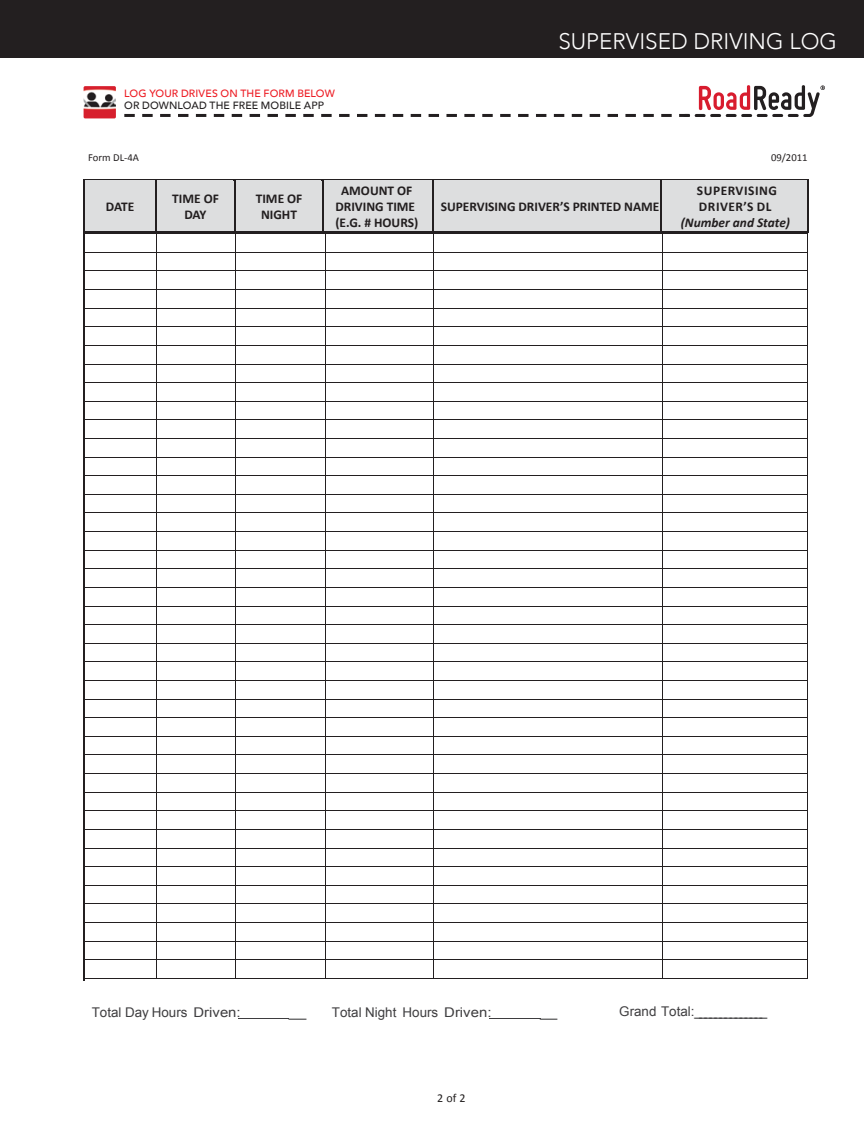
<style>
.page{position:relative;width:864px;height:1134px;background:#fff}
.page>*{position:absolute;margin:0;border:0;box-sizing:border-box;transform-origin:0 0}
.t1{font:300 22.5px "Avenir";color:#fff}
.t2{font:700 13.35px/16px "Calibri";color:#221e1f;text-align:center}
.t3{font:13.35px "Arial";color:#3f3e40}
.t4{font:700 13.35px/16px "Calibri";letter-spacing:.04em;color:#221e1f}
.t5{font:italic 700 13.35px "Calibri";color:#221e1f}
.t6{font:13.35px "Arial";color:#3f3e40;scale:2.29 1}
.t7{font:13.35px "Arial";color:#3f3e40;scale:2.24 1}
.t8{font:12px "Calibri";color:#221f1f}
.t9{font:10.65px "Calibri";color:#221e1f}
.t10{font:500 10.5px "Avenir";letter-spacing:.01em;color:#ed1c24}
.t11{font:500 10.5px "Avenir";letter-spacing:.01em;color:#231f20}
</style>
<div class="page">
<div style="left:0;top:0;width:864px;height:58px;background:#231f20"></div>
<div style="left:84px;top:215px;width:72px;height:17px;background:#dddedf"></div>
<div style="left:84px;top:180px;width:72px;height:18px;background:#dddedf"></div>
<div style="left:84px;top:198px;width:72px;height:17px;background:#dddedf"></div>
<div style="left:157px;top:222px;width:77px;height:10px;background:#dddedf"></div>
<div style="left:157px;top:180px;width:77px;height:10px;background:#dddedf"></div>
<div style="left:157px;top:190px;width:77px;height:16px;background:#dddedf"></div>
<div style="left:157px;top:206px;width:77px;height:16px;background:#dddedf"></div>
<div style="left:236px;top:223px;width:86px;height:9px;background:#dddedf"></div>
<div style="left:236px;top:180px;width:86px;height:10px;background:#dddedf"></div>
<div style="left:236px;top:190px;width:86px;height:17px;background:#dddedf"></div>
<div style="left:236px;top:207px;width:86px;height:16px;background:#dddedf"></div>
<hr style="left:324px;top:230px;width:108px;height:2px;background:#dddedf">
<div style="left:324px;top:180px;width:108px;height:18px;background:#dddedf"></div>
<div style="left:324px;top:198px;width:108px;height:16px;background:#dddedf"></div>
<div style="left:324px;top:214px;width:108px;height:16px;background:#dddedf"></div>
<div style="left:434px;top:215px;width:226px;height:17px;background:#dddedf"></div>
<div style="left:434px;top:180px;width:226px;height:35px;background:#dddedf"></div>
<hr style="left:662px;top:230px;width:145px;height:2px;background:#dddedf">
<div style="left:662px;top:180px;width:145px;height:18px;background:#dddedf"></div>
<div style="left:662px;top:198px;width:145px;height:16px;background:#dddedf"></div>
<div style="left:662px;top:214px;width:145px;height:16px;background:#dddedf"></div>
<hr style="left:84px;top:179px;width:72px;height:1px;background:#231f20">
<hr style="left:157px;top:179px;width:77px;height:1px;background:#231f20">
<hr style="left:234px;top:179px;width:88px;height:1px;background:#231f20">
<hr style="left:322px;top:179px;width:110px;height:1px;background:#231f20">
<hr style="left:432px;top:179px;width:228px;height:1px;background:#231f20">
<hr style="left:660px;top:179px;width:147px;height:1px;background:#231f20">
<hr style="left:83px;top:180px;width:1px;height:52px;background:#231f20">
<hr style="left:156px;top:180px;width:1px;height:52px;background:#231f20">
<hr style="left:234px;top:180px;width:2px;height:52px;background:#231f20">
<hr style="left:322px;top:180px;width:2px;height:52px;background:#231f20">
<hr style="left:432px;top:180px;width:2px;height:52px;background:#231f20">
<hr style="left:660px;top:180px;width:2px;height:52px;background:#231f20">
<hr style="left:807px;top:180px;width:2px;height:52px;background:#231f20">
<hr style="left:84px;top:233px;width:724px;height:1px;background:#231f20">
<hr style="left:84px;top:252px;width:724px;height:1px;background:#231f20">
<hr style="left:84px;top:271px;width:724px;height:1px;background:#231f20">
<hr style="left:84px;top:289px;width:724px;height:1px;background:#231f20">
<hr style="left:84px;top:308px;width:724px;height:1px;background:#231f20">
<hr style="left:84px;top:326px;width:724px;height:1px;background:#231f20">
<hr style="left:84px;top:345px;width:724px;height:1px;background:#231f20">
<hr style="left:84px;top:364px;width:724px;height:1px;background:#231f20">
<hr style="left:84px;top:382px;width:724px;height:1px;background:#231f20">
<hr style="left:84px;top:401px;width:724px;height:1px;background:#231f20">
<hr style="left:84px;top:420px;width:724px;height:1px;background:#231f20">
<hr style="left:84px;top:438px;width:724px;height:1px;background:#231f20">
<hr style="left:84px;top:457px;width:724px;height:1px;background:#231f20">
<hr style="left:84px;top:475px;width:724px;height:1px;background:#231f20">
<hr style="left:84px;top:494px;width:724px;height:1px;background:#231f20">
<hr style="left:84px;top:513px;width:724px;height:1px;background:#231f20">
<hr style="left:84px;top:531px;width:724px;height:1px;background:#231f20">
<hr style="left:84px;top:550px;width:724px;height:1px;background:#231f20">
<hr style="left:84px;top:568px;width:724px;height:1px;background:#231f20">
<hr style="left:84px;top:587px;width:724px;height:1px;background:#231f20">
<hr style="left:84px;top:606px;width:724px;height:1px;background:#231f20">
<hr style="left:84px;top:624px;width:724px;height:1px;background:#231f20">
<hr style="left:84px;top:643px;width:724px;height:1px;background:#231f20">
<hr style="left:84px;top:662px;width:724px;height:1px;background:#231f20">
<hr style="left:84px;top:680px;width:724px;height:1px;background:#231f20">
<hr style="left:84px;top:699px;width:724px;height:1px;background:#231f20">
<hr style="left:84px;top:717px;width:724px;height:1px;background:#231f20">
<hr style="left:84px;top:736px;width:724px;height:1px;background:#231f20">
<hr style="left:84px;top:755px;width:724px;height:1px;background:#231f20">
<hr style="left:84px;top:773px;width:724px;height:1px;background:#231f20">
<hr style="left:84px;top:792px;width:724px;height:1px;background:#231f20">
<hr style="left:84px;top:810px;width:724px;height:1px;background:#231f20">
<hr style="left:84px;top:829px;width:724px;height:1px;background:#231f20">
<hr style="left:84px;top:848px;width:724px;height:1px;background:#231f20">
<hr style="left:84px;top:866px;width:724px;height:1px;background:#231f20">
<hr style="left:84px;top:885px;width:724px;height:1px;background:#231f20">
<hr style="left:84px;top:904px;width:724px;height:1px;background:#231f20">
<hr style="left:84px;top:922px;width:724px;height:1px;background:#231f20">
<hr style="left:84px;top:941px;width:724px;height:1px;background:#231f20">
<hr style="left:84px;top:959px;width:724px;height:1px;background:#231f20">
<hr style="left:84px;top:978px;width:73px;height:1px;background:#231f20">
<svg style="left:157px;top:270px;width:1px;height:635px"></svg>
<hr style="left:157px;top:978px;width:78px;height:1px;background:#231f20">
<svg style="left:235px;top:234px;width:1px;height:745px"></svg>
<hr style="left:236px;top:978px;width:89px;height:1px;background:#231f20">
<svg style="left:325px;top:234px;width:1px;height:745px"></svg>
<hr style="left:326px;top:978px;width:107px;height:1px;background:#231f20">
<svg style="left:433px;top:234px;width:1px;height:745px"></svg>
<hr style="left:434px;top:978px;width:228px;height:1px;background:#231f20">
<svg style="left:662px;top:234px;width:1px;height:745px"></svg>
<hr style="left:663px;top:978px;width:144px;height:1px;background:#231f20">
<svg style="left:807px;top:234px;width:1px;height:745px"></svg>
<svg style="left:83px;top:232px;width:2px;height:746px"></svg>
<hr style="left:84px;top:232px;width:725px;height:1px;background:#231f20">
<hr style="left:83px;top:233px;width:1px;height:748px;background:#231f20">
<hr style="left:238px;top:1018px;width:51px;height:1px;background:#3e3d3f">
<hr style="left:489px;top:1018px;width:51px;height:1px;background:#3e3d3f">
<svg style="left:696px;top:85px;width:129px;height:32px"></svg>
<svg style="left:124px;top:114px;width:566px;height:3px"></svg>
<img style="left:84px;top:86px;width:32px;height:32px">
<p class="t10" style="left:124px;top:84px;width:212px">LOG YOUR DRIVES ON THE FORM BELOW</p>
<p class="t11" style="left:124px;top:96px;width:201px">OR DOWNLOAD THE FREE MOBILE APP</p>
<h1 class="t1" style="left:558px;top:28px;width:280px">SUPERVISED DRIVING LOG</h1>
<p class="t9" style="left:88px;top:150px;width:53px">Form DL‐4A</p>
<p class="t9" style="left:771px;top:150px;width:38px">09/2011</p>
<p class="t2" style="left:106px;top:198px;width:30px">DATE</p>
<p class="t2" style="left:172px;top:191px;width:48px">TIME OF<br>DAY</p>
<p class="t2" style="left:256px;top:191px;width:48px">TIME OF<br>NIGHT</p>
<p class="t2" style="left:335px;top:182px;width:84px">AMOUNT OF<br>DRIVING TIME (E.G. # HOURS)</p>
<p class="t2" style="left:441px;top:198px;width:220px">SUPERVISING DRIVER’S PRINTED NAME</p>
<p class="t4" style="left:697px;top:182px;width:82px">SUPERVISING<br>DRIVER’S DL</p>
<p class="t5" style="left:681px;top:214px;width:111px">(Number and State)</p>
<p class="t3" style="left:92px;top:1004px;width:151px">Total Day Hours Driven:</p>
<p class="t6" style="left:289px;top:1004px;width:9px">_</p>
<p class="t3" style="left:332px;top:1004px;width:161px">Total Night Hours Driven:</p>
<p class="t7" style="left:540px;top:1004px;width:9px">_</p>
<p class="t8" style="left:437px;top:1091px;width:30px">2 of 2</p>
<p class="t3" style="left:619px;top:1003px;width:149px">G r a n d T o t a l : ______________</p>
</div>
